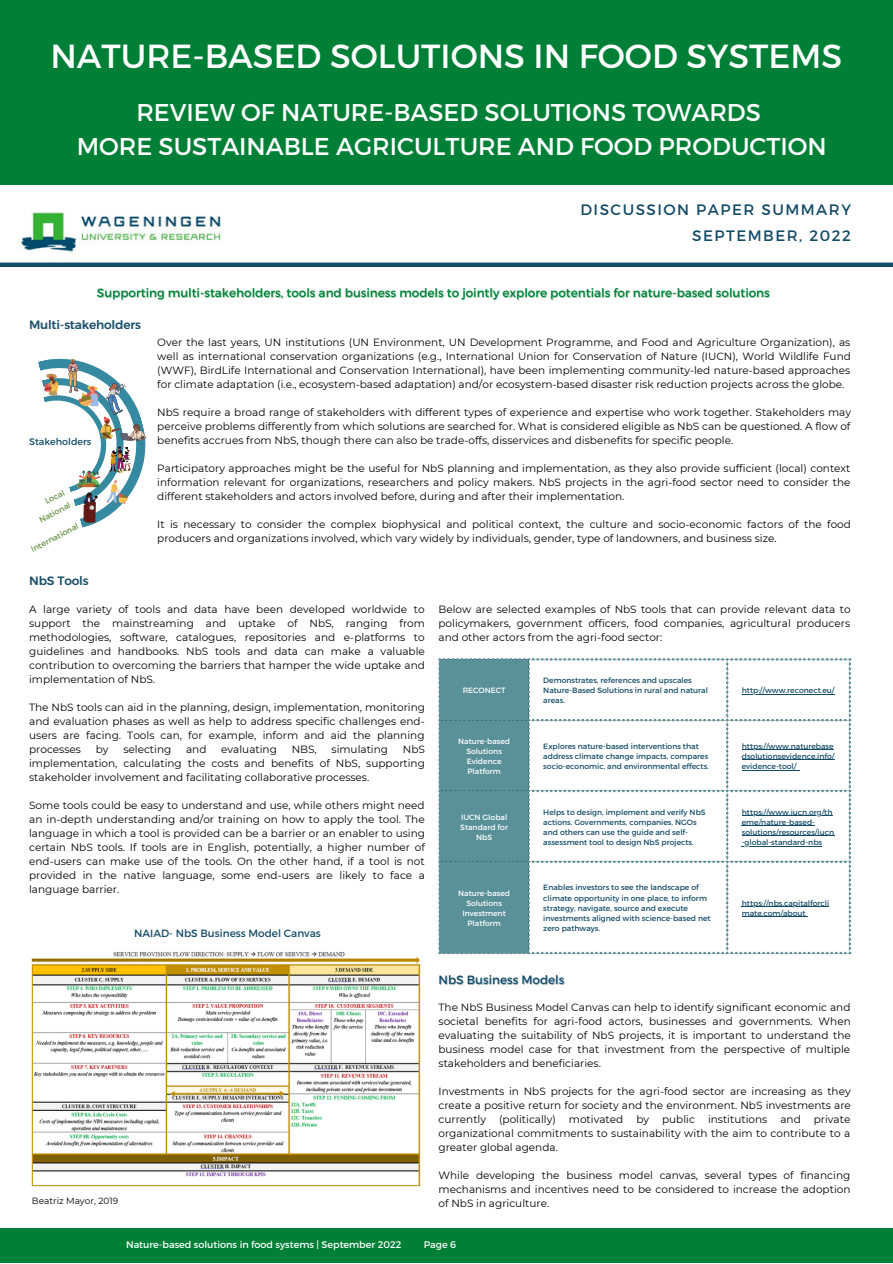
<style>
.page{position:relative;width:893px;height:1264px;background:#fff}
.page>*{position:absolute;margin:0;border:0;box-sizing:border-box;transform-origin:0 0}
.t1{font:33.45px "Montserrat";color:#fff}
.t2{font:24.3px/33.8px "Montserrat";color:#fff;text-align:center}
.t3{font:15.15px "Montserrat";letter-spacing:.1em;color:#144b66}
.t4{font:12px "Montserrat";color:#008037}
.t5{font:12px "Montserrat";color:#144b66}
.t6{font:10.5px/14px "Montserrat";color:#000;text-align:justify}
.t7{font:10.5px "Montserrat";color:#144b66}
.t8{font:9.6px "Montserrat";color:#fff}
.t9{font:9.6px "Montserrat";color:#144b66}
.t10{font:9px "Montserrat";color:#000}
.t11{font:8.1px "Montserrat";color:#699348}
.t12{font:7.65px/10.2px "Montserrat";color:#144b66}
.t13{font:7.65px/10.2px "Montserrat";color:#fff;text-align:center}
</style>
<div class="page">
<div style="left:0;top:0;width:892px;height:184px;background:#008037"></div>
<img style="left:21px;top:212px;width:200px;height:40px">
<div style="left:0;top:262px;width:892px;height:5px;background:#144b66"></div>
<div style="left:0;top:1227px;width:892px;height:35px;background:#008037"></div>
<svg style="left:38px;top:358px;width:109px;height:170px"></svg>
<div style="left:438px;top:658px;width:91px;height:296px;background:#5a9199"></div>
<svg style="left:532px;top:658px;width:194px;height:296px"></svg>
<svg style="left:726px;top:658px;width:124px;height:296px"></svg>
<img style="left:31px;top:951px;width:390px;height:236px">
<h1 class="t1" style="left:50px;top:34px;width:793px">NATURE-BASED SOLUTIONS IN FOOD SYSTEMS</h1>
<h2 class="t2" style="left:77px;top:94px;width:751px">REVIEW OF NATURE-BASED SOLUTIONS TOWARDS<br>MORE SUSTAINABLE AGRICULTURE AND FOOD PRODUCTION</h2>
<h3 class="t3" style="left:580px;top:199px;width:272px">DISCUSSION PAPER SUMMARY</h3>
<h3 class="t3" style="left:692px;top:226px;width:160px">SEPTEMBER, 2022</h3>
<p class="t4" style="left:97px;top:285px;width:674px">Supporting multi-stakeholders, tools and business models to jointly explore potentials for nature-based solutions</p>
<p class="t5" style="left:29px;top:316px;width:113px">Multi-stakeholders</p>
<p class="t9" style="left:29px;top:435px;width:64px">Stakeholders</p>
<p class="t11" style="left:43px;top:497px;width:23px;rotate:-27deg">Local</p>
<p class="t11" style="left:37px;top:515px;width:36px;rotate:-27deg">National</p>
<p class="t11" style="left:29px;top:544px;width:54px;rotate:-27deg">International</p>
<p class="t6" style="left:157px;top:336px;width:695px">Over the last years, UN institutions (UN Environment, UN Development Programme, and Food and Agriculture Organization), as well as international conservation organizations (e.g., International Union for Conservation of Nature (IUCN), World Wildlife Fund (WWF), BirdLife International and Conservation International), have been implementing community-led nature-based approaches for climate adaptation (i.e., ecosystem-based adaptation) and/or ecosystem-based disaster risk reduction projects across the globe.</p>
<p class="t6" style="left:157px;top:406px;width:695px">NbS require a broad range of stakeholders with different types of experience and expertise who work together. Stakeholders may perceive problems differently from which solutions are searched for. What is considered eligible as NbS can be questioned. A flow of benefits accrues from NbS, though there can also be trade-offs, disservices and disbenefits for specific people.</p>
<p class="t6" style="left:157px;top:461px;width:694px">Participatory approaches might be the useful for NbS planning and implementation, as they also provide sufficient (local) context information relevant for organizations, researchers and policy makers. NbS projects in the agri-food sector need to consider the different stakeholders and actors involved before, during and after their implementation.</p>
<p class="t6" style="left:157px;top:517px;width:695px">It is necessary to consider the complex biophysical and political context, the culture and socio-economic factors of the food producers and organizations involved, which vary widely by individuals, gender, type of landowners, and business size.</p>
<p class="t5" style="left:29px;top:572px;width:61px">NbS Tools</p>
<p class="t6" style="left:29px;top:602px;width:397px">A large variety of tools and data have been developed worldwide to support the mainstreaming and uptake of NbS, ranging from methodologies, software, catalogues, repositories and e-platforms to guidelines and handbooks. NbS tools and data can make a valuable contribution to overcoming the barriers that hamper the wide uptake and implementation of NbS.</p>
<p class="t6" style="left:29px;top:700px;width:397px">The NbS tools can aid in the planning, design, implementation, monitoring and evaluation phases as well as help to address specific challenges end&shy;users are facing. Tools can, for example, inform and aid the planning processes</p>
<p class="t6" style="left:29px;top:742px;width:397px;text-indent:373px">NbS implementation, calculating the costs and benefits of NbS, supporting stakeholder involvement and facilitating collaborative processes.</p>
<p class="t6" style="left:29px;top:798px;width:397px">Some tools could be easy to understand and use, while others might need an in-depth understanding and/or training on how to apply the tool. The language in which a tool is provided can be a barrier or an enabler to using certain NbS tools. If tools are in English, potentially, a higher number of end-users can make use of the tools. On the other hand, if a tool is not provided in the native language, some end-users are likely to face a language barrier.</p>
<p class="t6" style="left:96px;top:742px;width:14px">by</p>
<p class="t6" style="left:123px;top:742px;width:49px">selecting</p>
<p class="t6" style="left:186px;top:742px;width:22px">and</p>
<p class="t6" style="left:221px;top:742px;width:57px">evaluating</p>
<p class="t6" style="left:291px;top:742px;width:27px">NBS,</p>
<p class="t6" style="left:331px;top:742px;width:58px">simulating</p>
<p class="t7" style="left:134px;top:926px;width:188px">NAIAD- NbS Business Model Canvas</p>
<p class="t6" style="left:438px;top:602px;width:413px">Below are selected examples of NbS tools that can provide relevant data to policymakers, government officers, food companies, agricultural producers and other actors from the agri-food sector:</p>
<p class="t13" style="left:462px;top:685px;width:44px">RECONECT</p>
<p class="t12" style="left:543px;top:674px;width:166px">Demonstrates, references and upscales<br>Nature-Based Solutions in rural and natural areas.</p>
<p class="t12" style="left:741px;top:685px;width:94px">http://www.reconect.eu/</p>
<p class="t13" style="left:458px;top:735px;width:53px">Nature-based<br>Solutions<br>Evidence<br>Platform</p>
<p class="t12" style="left:543px;top:740px;width:167px">Explores nature-based interventions that address climate change impacts, compares socio-economic, and environmental effects.</p>
<p class="t12" style="left:741px;top:740px;width:94px;text-align:justify">https://www.naturebase dsolutionsevidence.info/ evidence-tool/</p>
<p class="t13" style="left:460px;top:811px;width:49px">IUCN Global<br>Standard for<br>NbS</p>
<p class="t12" style="left:543px;top:806px;width:164px">Helps to design, implement and verify NbS actions. Governments, companies, NGOs and others can use the guide and self&shy;assessment tool to design NbS projects.</p>
<p class="t12" style="left:741px;top:806px;width:94px">https://www.iucn.org/th eme/nature-based&shy;solutions/resources/iucn -global-standard-nbs</p>
<p class="t13" style="left:458px;top:887px;width:53px">Nature-based<br>Solutions<br>Investment<br>Platform</p>
<p class="t12" style="left:543px;top:882px;width:169px">Enables investors to see the landscape of climate opportunity in one place, to inform strategy, navigate, source and execute investments aligned with science-based net zero pathways.</p>
<p class="t12" style="left:741px;top:897px;width:89px">https://nbs.capitalforcli mate.com/about</p>
<p class="t10" style="left:32px;top:1195px;width:88px">Beatriz Mayor, 2019</p>
<p class="t5" style="left:438px;top:972px;width:127px">NbS Business Models</p>
<p class="t6" style="left:438px;top:999px;width:414px">The NbS Business Model Canvas can help to identify significant economic and societal benefits for agri-food actors, businesses and governments. When evaluating the suitability of NbS projects, it is important to understand the business model case for that investment from the perspective of multiple stakeholders and beneficiaries.</p>
<p class="t6" style="left:438px;top:1083px;width:414px">Investments in NbS projects for the agri-food sector are increasing as they create a positive return for society and the environment. NbS investments are currently (politically) motivated by public institutions and private organizational commitments to sustainability with the aim to contribute to a greater global agenda.</p>
<p class="t6" style="left:438px;top:1167px;width:413px">While developing the business model canvas, several types of financing mechanisms and incentives need to be considered to increase the adoption of NbS in agriculture.</p>
<p class="t8" style="left:126px;top:1238px;width:277px">Nature-based solutions in food systems | September 2022</p>
<p class="t8" style="left:424px;top:1238px;width:34px">Page 6</p>
</div>
